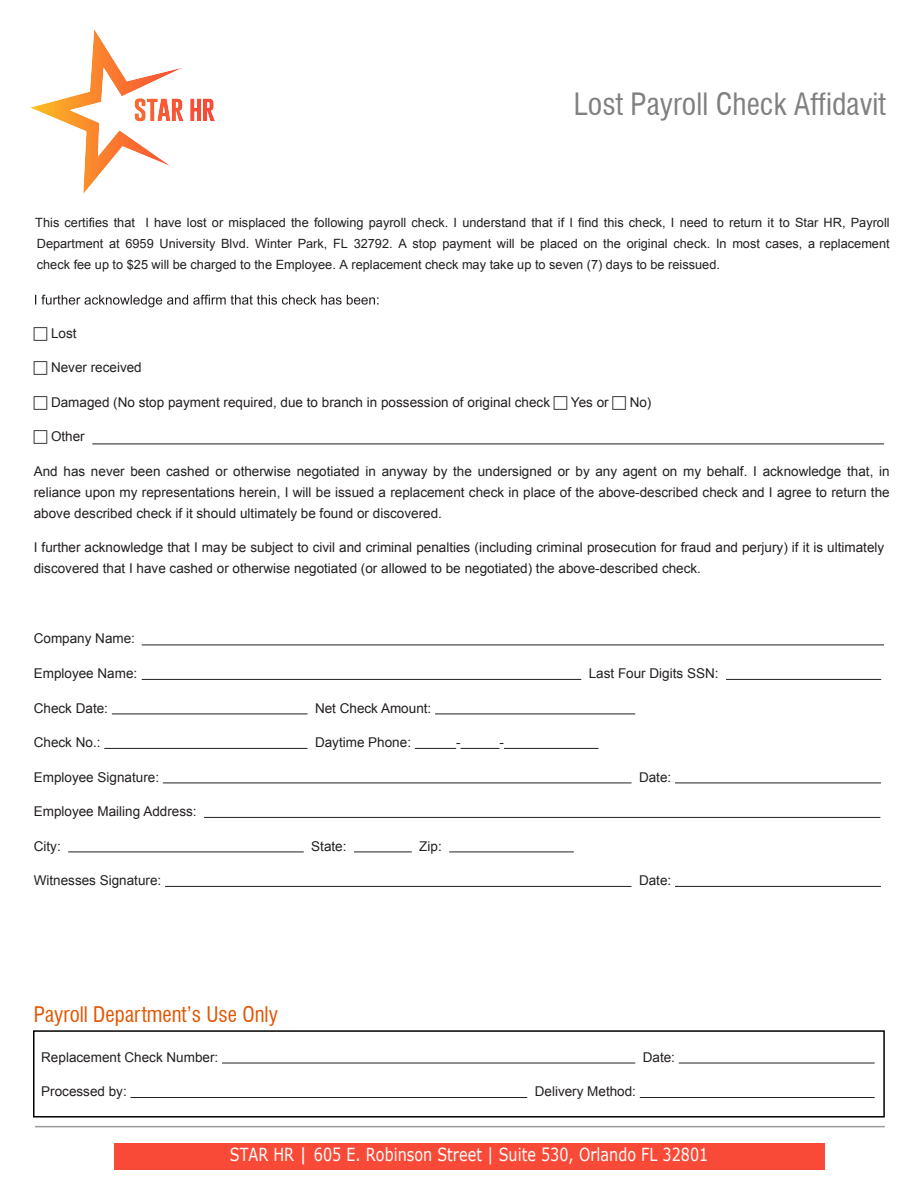
<style>
.page{position:relative;width:918px;height:1188px;background:#fff}
.page>*{position:absolute;margin:0;border:0;box-sizing:border-box;transform-origin:0 0}
.t1{font:condensed 30px "Swiss 721 BT";color:#808080}
.t2{font:condensed 21px "Swiss 721 BT";color:#e35500}
.t3{font:18px "Verdana";color:#fff;scale:.8 1}
.t4{font:13.5px/21px "Arial";color:#231f20;text-align:justify}
.t5{font:12.75px/21px "Arial";color:#231f20;text-align:justify}
</style>
<div class="page">
<hr style="left:35px;top:1126px;width:850px;height:1px;background:#999b9e">
<hr style="left:92px;top:443px;width:792px;height:1px;background:#231f20">
<hr style="left:142px;top:644px;width:742px;height:1px;background:#231f20">
<hr style="left:142px;top:679px;width:439px;height:1px;background:#231f20">
<hr style="left:726px;top:679px;width:155px;height:1px;background:#231f20">
<hr style="left:112px;top:713px;width:196px;height:1px;background:#231f20">
<hr style="left:435px;top:713px;width:200px;height:1px;background:#231f20">
<hr style="left:104px;top:748px;width:204px;height:1px;background:#231f20">
<hr style="left:415px;top:748px;width:41px;height:1px;background:#231f20">
<hr style="left:461px;top:748px;width:39px;height:1px;background:#231f20">
<hr style="left:504px;top:748px;width:95px;height:1px;background:#231f20">
<hr style="left:163px;top:782px;width:469px;height:1px;background:#231f20">
<hr style="left:675px;top:782px;width:206px;height:1px;background:#231f20">
<hr style="left:204px;top:817px;width:676px;height:1px;background:#231f20">
<hr style="left:68px;top:851px;width:236px;height:1px;background:#231f20">
<hr style="left:354px;top:851px;width:58px;height:1px;background:#231f20">
<hr style="left:449px;top:851px;width:125px;height:1px;background:#231f20">
<hr style="left:165px;top:886px;width:467px;height:1px;background:#231f20">
<hr style="left:675px;top:886px;width:206px;height:1px;background:#231f20">
<svg style="left:35px;top:295px;width:343px;height:12px"></svg>
<hr style="left:222px;top:1063px;width:413px;height:1px;background:#231f20">
<hr style="left:679px;top:1063px;width:196px;height:1px;background:#231f20">
<hr style="left:131px;top:1097px;width:396px;height:1px;background:#231f20">
<hr style="left:640px;top:1097px;width:235px;height:1px;background:#231f20">
<div style="left:33px;top:1030px;width:852px;height:88px;border:2px solid #000"></div>
<img style="left:31px;top:29px;width:183px;height:164px">
<div style="left:114px;top:1143px;width:711px;height:26px;background:#f94a37"></div>
<h1 class="t1" style="left:574px;top:86px;width:314px">Lost Payroll Check Affidavit</h1>
<p class="t5" style="left:35px;top:212px;width:856px">This certifies that I have lost or misplaced the following payroll check. I understand that if I find this check, I need to return it to Star HR, Payroll Department at 6959 University Blvd. Winter Park, FL 32792. A stop payment will be placed on the original check. In most cases, a replacement check fee up to $25 will be charged to the Employee. A replacement check may take up to seven (7) days to be reissued.</p>
<p class="t4" style="left:51px;top:323px;width:27px">Lost</p>
<p class="t4" style="left:51px;top:357px;width:92px">Never received</p>
<p class="t4" style="left:51px;top:392px;width:501px">Damaged (No stop payment required, due to branch in possession of original check</p>
<p class="t4" style="left:571px;top:392px;width:39px">Yes or</p>
<p class="t4" style="left:630px;top:392px;width:23px">No)</p>
<p class="t4" style="left:51px;top:426px;width:35px">Other</p>
<p class="t4" style="left:34px;top:461px;width:857px">And has never been cashed or otherwise negotiated in anyway by the undersigned or by any agent on my behalf. I acknowledge that, in reliance upon my representations herein, I will be issued a replacement check in place of the above-described check and I agree to return the above described check if it should ultimately be found or discovered.</p>
<p class="t4" style="left:34px;top:537px;width:852px">I further acknowledge that I may be subject to civil and criminal penalties (including criminal prosecution for fraud and perjury) if it is ultimately discovered that I have cashed or otherwise negotiated (or allowed to be negotiated) the above-described check.</p>
<p class="t4" style="left:34px;top:628px;width:103px">Company Name:</p>
<p class="t4" style="left:34px;top:663px;width:105px">Employee Name:</p>
<p class="t4" style="left:34px;top:697px;width:76px">Check Date:</p>
<p class="t4" style="left:34px;top:732px;width:68px">Check No.:</p>
<p class="t4" style="left:34px;top:766px;width:127px">Employee Signature:</p>
<p class="t4" style="left:34px;top:801px;width:164px">Employee Mailing Address:</p>
<p class="t4" style="left:34px;top:835px;width:29px">City:</p>
<p class="t4" style="left:34px;top:870px;width:129px">Witnesses Signature:</p>
<p class="t4" style="left:315px;top:697px;width:118px">Net Check Amount:</p>
<p class="t4" style="left:315px;top:732px;width:98px">Daytime Phone:</p>
<p class="t4" style="left:456px;top:732px;width:6px">-</p>
<p class="t4" style="left:500px;top:732px;width:6px">-</p>
<p class="t4" style="left:311px;top:835px;width:37px">State:</p>
<p class="t4" style="left:419px;top:835px;width:24px">Zip:</p>
<h2 class="t2" style="left:34px;top:1001px;width:246px">Payroll Department’s Use Only</h2>
<p class="t4" style="left:589px;top:663px;width:131px">Last Four Digits SSN:</p>
<p class="t4" style="left:639px;top:766px;width:34px">Date:</p>
<p class="t4" style="left:639px;top:870px;width:34px">Date:</p>
<p class="t4" style="left:41px;top:1046px;width:179px">Replacement Check Number:</p>
<p class="t4" style="left:643px;top:1046px;width:34px">Date:</p>
<p class="t4" style="left:41px;top:1081px;width:87px">Processed by:</p>
<p class="t4" style="left:535px;top:1081px;width:103px">Delivery Method:</p>
<h3 class="t3" style="left:230px;top:1142px;width:600px">STAR HR | 605 E. Robinson Street | Suite 530, Orlando FL 32801</h3>
</div>
